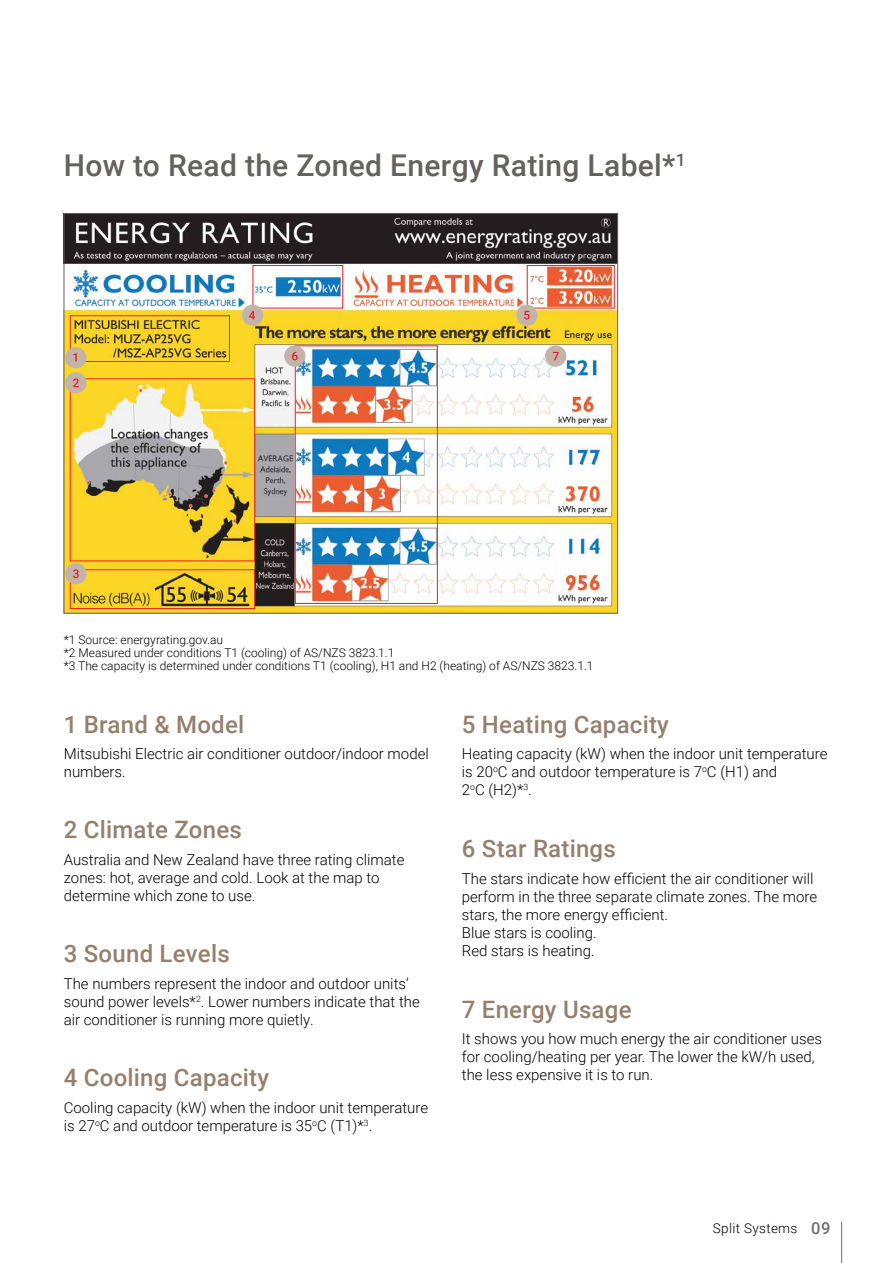
<style>
.page{position:relative;width:893px;height:1263px;background:#fff}
.page>*{position:absolute;margin:0;border:0;box-sizing:border-box;transform-origin:0 0}
.t1{font:500 30px "Roboto";letter-spacing:.01em;color:#65615e}
.t2{font:500 24px "Roboto";letter-spacing:.01em;color:#95806e}
.t3{font:300 15px/18px "Roboto";color:#000}
.t4{font:300 13.5px "Roboto";letter-spacing:.025em;color:#000}
.t5{font:300 12px/13px "Roboto";color:#000}
.s1{font-weight:500;font-size:16.5px;color:#6d6e71}
</style>
<div class="page">
<hr style="left:841px;top:1221px;width:1px;height:42px;background:#6d6e71">
<img style="left:66px;top:215px;width:550px;height:396px">
<div style="left:70px;top:315px;width:160px;height:47px;border:1px solid #ed1d24"></div>
<div style="left:253px;top:265px;width:90px;height:43px;border:1px solid #ed1d24"></div>
<div style="left:70px;top:378px;width:185px;height:183px;border:1px solid #ed1d24"></div>
<div style="left:295px;top:345px;width:143px;height:259px;border:1px solid #ed1d24"></div>
<div style="left:70px;top:569px;width:185px;height:40px;border:1px solid #ed1d24"></div>
<div style="left:527px;top:265px;width:88px;height:43px;border:1px solid #ed1d24"></div>
<div style="left:65px;top:347px;width:22px;height:21px;background:#c2b4a9;border-radius:50%"></div>
<div style="left:516px;top:305px;width:21px;height:21px;background:#c2b4a9;border-radius:50%"></div>
<div style="left:65px;top:372px;width:22px;height:21px;background:#c2b4a9;border-radius:50%"></div>
<div style="left:242px;top:305px;width:21px;height:21px;background:#c2b4a9;border-radius:50%"></div>
<div style="left:65px;top:563px;width:22px;height:21px;background:#c2b4a9;border-radius:50%"></div>
<div style="left:284px;top:345px;width:21px;height:22px;background:#c2b4a9;border-radius:50%"></div>
<div style="left:545px;top:345px;width:21px;height:22px;background:#c2b4a9;border-radius:50%"></div>
<svg style="left:553px;top:352px;width:6px;height:8px"></svg>
<svg style="left:524px;top:311px;width:6px;height:8px"></svg>
<svg style="left:249px;top:311px;width:6px;height:8px"></svg>
<svg style="left:292px;top:352px;width:6px;height:8px"></svg>
<svg style="left:73px;top:569px;width:6px;height:9px"></svg>
<svg style="left:73px;top:378px;width:6px;height:9px"></svg>
<svg style="left:73px;top:353px;width:4px;height:9px"></svg>
<h1 class="t1" style="left:64px;top:144px;width:623px">How to Read the Zoned Energy Rating Label*<sup>1</sup></h1>
<p class="t5" style="left:64px;top:633px;width:531px">*1 Source: energyrating.gov.au<br>*2 Measured under conditions T1 (cooling) of AS/NZS 3823.1.1<br>*3 The capacity is determined under conditions T1 (cooling), H1 and H2 (heating) of AS/NZS 3823.1.1</p>
<h2 class="t2" style="left:64px;top:707px;width:182px">1 Brand &amp; Model</h2>
<p class="t3" style="left:64px;top:744px;width:366px">Mitsubishi Electric air conditioner outdoor/indoor model numbers.</p>
<h2 class="t2" style="left:64px;top:813px;width:180px">2 Climate Zones</h2>
<p class="t3" style="left:64px;top:850px;width:342px">Australia and New Zealand have three rating climate zones: hot, average and cold. Look at the map to determine which zone to use.</p>
<h2 class="t2" style="left:64px;top:937px;width:168px">3 Sound Levels</h2>
<p class="t3" style="left:64px;top:974px;width:358px">The numbers represent the indoor and outdoor units’ sound power levels*<sup>2</sup>. Lower numbers indicate that the air conditioner is running more quietly.</p>
<h2 class="t2" style="left:64px;top:1061px;width:207px">4 Cooling Capacity</h2>
<p class="t3" style="left:64px;top:1098px;width:366px">Cooling capacity (kW) when the indoor unit temperature is 27<sup>o</sup>C and outdoor temperature is 35<sup>o</sup>C (T1)*<sup>3</sup>.</p>
<h2 class="t2" style="left:462px;top:707px;width:209px">5 Heating Capacity</h2>
<p class="t3" style="left:462px;top:744px;width:367px">Heating capacity (kW) when the indoor unit temperature is 20<sup>o</sup>C and outdoor temperature is 7<sup>o</sup>C (H1) and<br>2<sup>o</sup>C (H2)*<sup>3</sup>.</p>
<h2 class="t2" style="left:462px;top:832px;width:155px">6 Star Ratings</h2>
<p class="t3" style="left:462px;top:869px;width:357px">The stars indicate how efficient the air conditioner will perform in the three separate climate zones. The more stars, the more energy efficient.<br>Blue stars is cooling.<br>Red stars is heating.</p>
<h2 class="t2" style="left:462px;top:992px;width:171px">7 Energy Usage</h2>
<p class="t3" style="left:462px;top:1029px;width:362px">It shows you how much energy the air conditioner uses for cooling/heating per year. The lower the kW/h used, the less expensive it is to run.</p>
<p class="t4" style="left:713px;top:1219px;width:119px">Split Systems <span class="s1">09</span></p>
</div>
